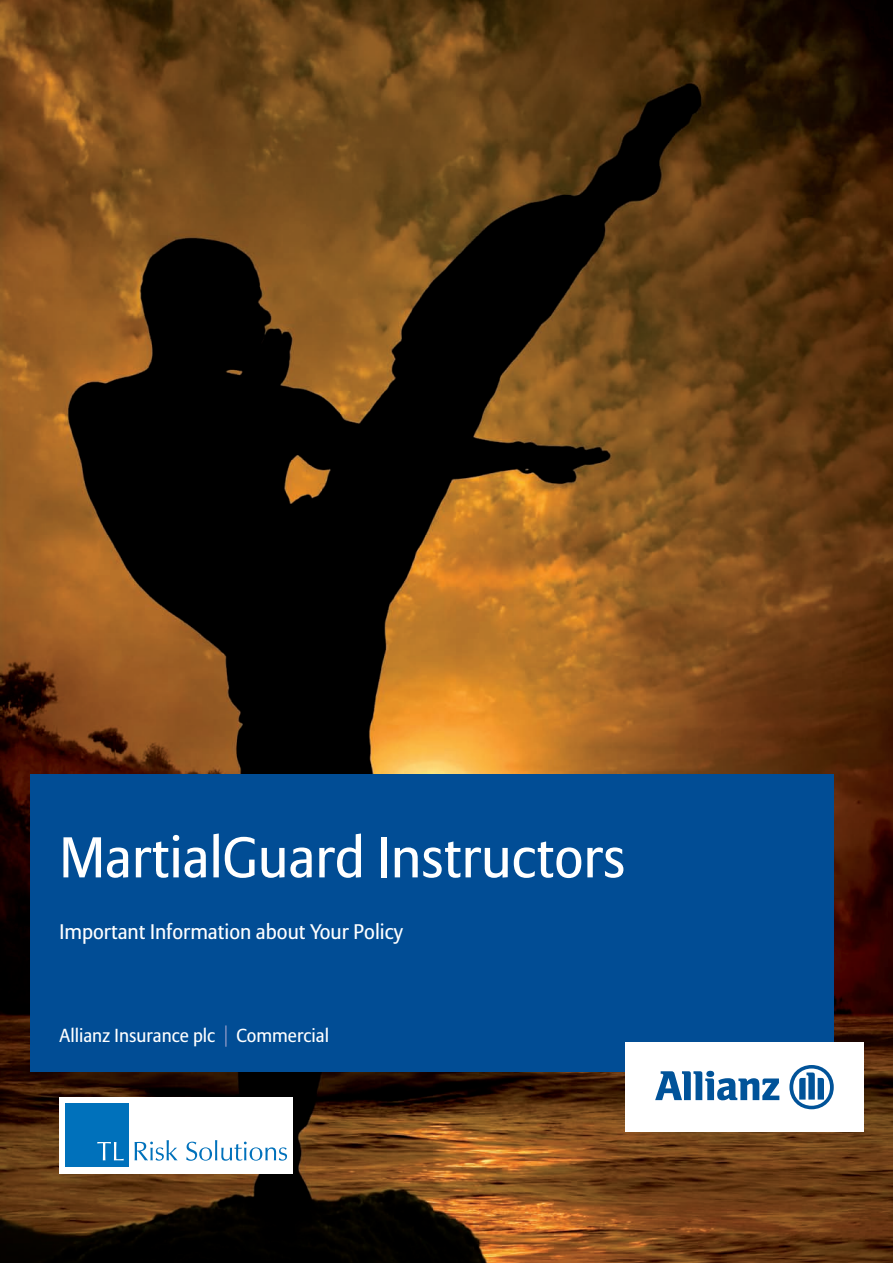
<style>
.page{position:relative;width:893px;height:1263px;background:#fff}
.page>*{position:absolute;margin:0;border:0;box-sizing:border-box;transform-origin:0 0}
.t1{font:57px "Allianz Sans";color:#fff}
.t2{font:21px "Allianz Sans";color:#fff}
.t3{font:18.75px "Allianz Sans";color:#fff}
</style>
<div class="page">
<img style="left:0;top:0;width:893px;height:1263px">
<div style="left:30px;top:774px;width:803px;height:297px;background:#014d95"></div>
<div style="left:625px;top:1042px;width:238px;height:89px;background:#fff"></div>
<svg style="left:655px;top:1071px;width:124px;height:29px"></svg>
<svg style="left:789px;top:1065px;width:45px;height:44px"></svg>
<hr style="left:225px;top:1025px;width:2px;height:22px;background:#7b8ec0">
<div style="left:60px;top:1097px;width:233px;height:77px;background:#fff"></div>
<div style="left:66px;top:1103px;width:63px;height:64px;background:#0071bb"></div>
<svg style="left:97px;top:1142px;width:27px;height:18px"></svg>
<svg style="left:135px;top:1140px;width:43px;height:21px"></svg>
<svg style="left:186px;top:1140px;width:101px;height:21px"></svg>
<h1 class="t1" style="left:60px;top:834px;width:567px">MartialGuard Instructors</h1>
<p class="t2" style="left:60px;top:923px;width:345px">Important Information about Your Policy</p>
<p class="t3" style="left:60px;top:1028px;width:271px">Allianz Insurance plc Commercial</p>
</div>
